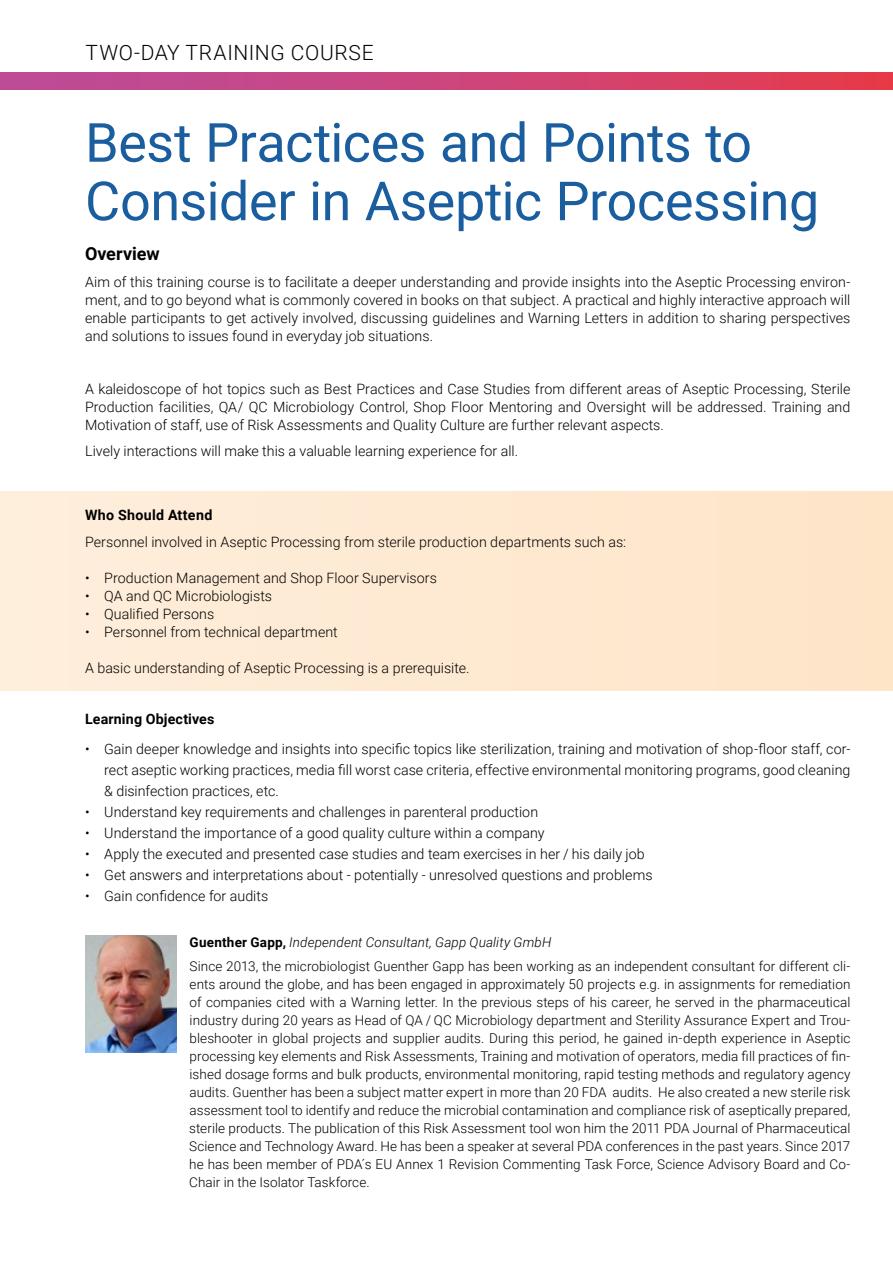
<style>
.page{position:relative;width:893px;height:1263px;background:#fff}
.page>*{position:absolute;margin:0;border:0;box-sizing:border-box;transform-origin:0 0}
.t1{font:54px/58.5px "Roboto";letter-spacing:-.01em;color:#1a5e9f}
.t2{font:300 21px "Roboto";letter-spacing:.03em;color:#000}
.t3{font:700 18px "Roboto";color:#000}
.t4{font:300 14.25px/18px "Roboto";letter-spacing:.005em;color:#000;text-align:justify}
.t5{font:700 14.25px "Roboto";letter-spacing:.01em;color:#000}
.t6{font:300 13.5px/18px "Roboto";letter-spacing:.005em;color:#000}
.s1{font-weight:700}
.s2{font-style:italic}
</style>
<div class="page">
<div style="left:0;top:72px;width:893px;height:17px;background:linear-gradient(to right,#b94da0,#e43c4f)"></div>
<div style="left:0;top:491px;width:893px;height:200px;background:#fee9d2"></div>
<img style="left:85px;top:935px;width:92px;height:117px">
<h2 class="t2" style="left:85px;top:38px;width:290px">TWO-DAY TRAINING COURSE</h2>
<h1 class="t1" style="left:85px;top:111px;width:736px">Best Practices and Points to<br>Consider in Aseptic Processing</h1>
<p class="t3" style="left:85px;top:241px;width:76px">Overview</p>
<p class="t4" style="left:85px;top:272px;width:767px">Aim of this training course is to facilitate a deeper understanding and provide insights into the Aseptic Processing environ&shy;ment, and to go beyond what is commonly covered in books on that subject. A practical and highly interactive approach will enable participants to get actively involved, discussing guidelines and Warning Letters in addition to sharing perspectives and solutions to issues found in everyday job situations.</p>
<p class="t4" style="left:85px;top:379px;width:767px">A kaleidoscope of hot topics such as Best Practices and Case Studies from different areas of Aseptic Processing, Sterile Production facilities, QA/ QC Microbiology Control, Shop Floor Mentoring and Oversight will be addressed. Training and Motivation of staff, use of Risk Assessments and Quality Culture are further relevant aspects.</p>
<p class="t4" style="left:85px;top:442px;width:435px">Lively interactions will make this a valuable learning experience for all.</p>
<p class="t5" style="left:85px;top:505px;width:129px">Who Should Attend</p>
<p class="t4" style="left:85px;top:532px;width:543px">Personnel involved in Aseptic Processing from sterile production departments such as:</p>
<p class="t4" style="left:85px;top:568px;width:353px">• Production Management and Shop Floor Supervisors</p>
<p class="t4" style="left:85px;top:586px;width:189px">• QA and QC Microbiologists</p>
<p class="t4" style="left:85px;top:604px;width:131px">• Qualified Persons</p>
<p class="t4" style="left:85px;top:622px;width:254px">• Personnel from technical department</p>
<p class="t4" style="left:85px;top:658px;width:386px">A basic understanding of Aseptic Processing is a prerequisite.</p>
<p class="t5" style="left:85px;top:709px;width:131px">Learning Objectives</p>
<p class="t4" style="left:104px;top:738px;width:748px;line-height:21px;text-indent:-19px">• Gain deeper knowledge and insights into specific topics like sterilization, training and motivation of shop-floor staff, cor&shy;rect aseptic working practices, media fill worst case criteria, effective environmental monitoring programs, good cleaning &amp; disinfection practices, etc.</p>
<p class="t4" style="left:85px;top:802px;width:455px">• Understand key requirements and challenges in parenteral production</p>
<p class="t4" style="left:85px;top:823px;width:461px">• Understand the importance of a good quality culture within a company</p>
<p class="t4" style="left:85px;top:844px;width:561px">• Apply the executed and presented case studies and team exercises in her / his daily job</p>
<p class="t4" style="left:85px;top:865px;width:569px">• Get answers and interpretations about - potentially - unresolved questions and problems</p>
<p class="t4" style="left:85px;top:886px;width:185px">• Gain confidence for audits</p>
<p class="t6" style="left:190px;top:929px;width:662px;line-height:24.5px"><span class="s1">Guenther Gapp,</span> <span class="s2">Independent Consultant, Gapp Quality GmbH<br></span>Since 2013, the microbiologist Guenther Gapp has been working as an independent consultant for different cli-</p>
<p class="t6" style="left:189px;top:975px;width:663px;text-align:justify">ents around the globe, and has been engaged in approximately 50 projects e.g. in assignments for remediation of companies cited with a Warning letter. In the previous steps of his career, he served in the pharmaceutical industry during 20 years as Head of QA / QC Microbiology department and Sterility Assurance Expert and Trou&shy;bleshooter in global projects and supplier audits. During this period, he gained in-depth experience in Aseptic processing key elements and Risk Assessments, Training and motivation of operators, media fill practices of fin&shy;ished dosage forms and bulk products, environmental monitoring, rapid testing methods and regulatory agency audits. Guenther has been a subject matter expert in more than 20 FDA audits. He also created a new sterile risk assessment tool to identify and reduce the microbial contamination and compliance risk of aseptically prepared, sterile products. The publication of this Risk Assessment tool won him the 2011 PDA Journal of Pharmaceutical Science and Technology Award. He has been a speaker at several PDA conferences in the past years. Since 2017 he has been member of PDA´s EU Annex 1 Revision Commenting Task Force, Science Advisory Board and Co-Chair in the Isolator Taskforce.</p>
</div>
